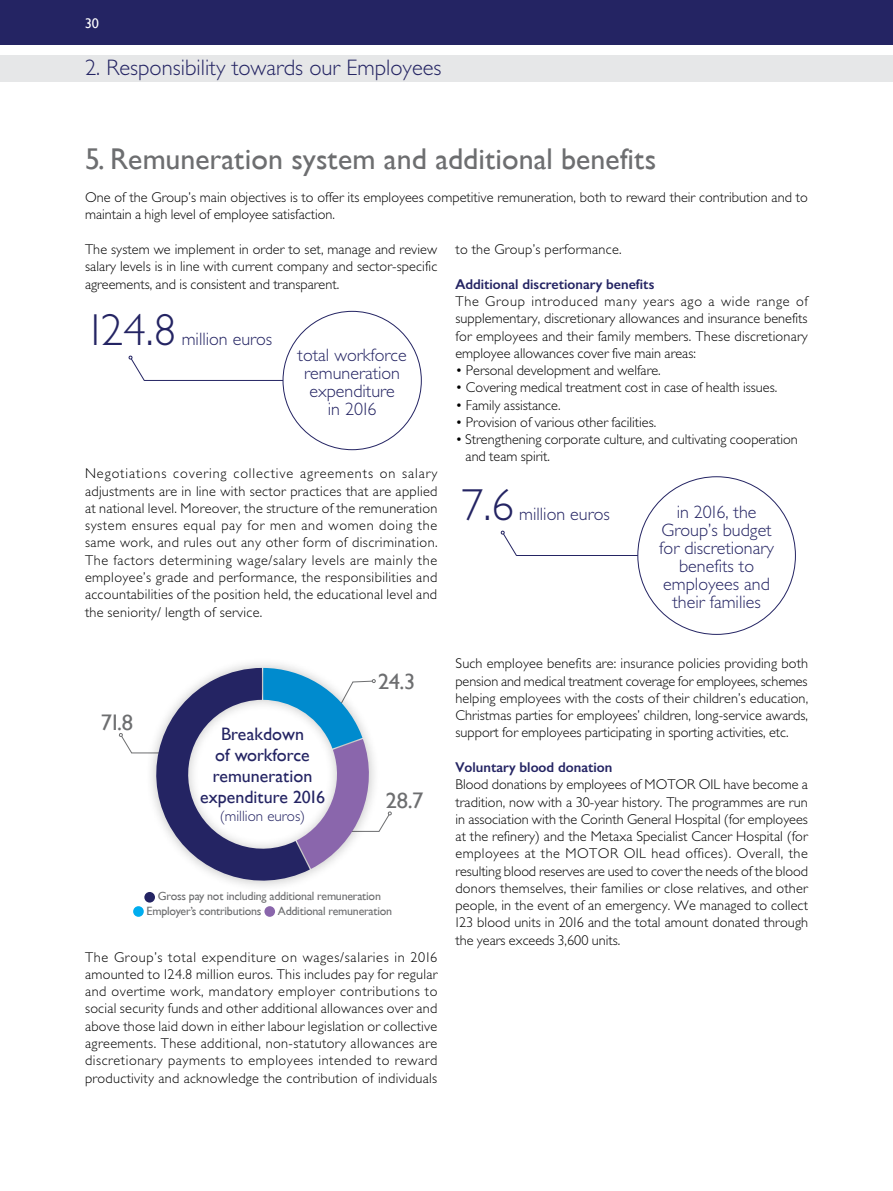
<style>
.page{position:relative;width:893px;height:1191px;background:#fff}
.page>*{position:absolute;margin:0;border:0;box-sizing:border-box;transform-origin:0 0}
.t1{font:300 45px "Gill Sans Hel";color:#242463}
.t2{font:30px "Gill Sans Hel";color:#6d6e70}
.t3{font:300 22.5px "Gill Sans Hel";color:#242463}
.t4{font:22.5px "Gill Sans Hel";color:#6d6e70}
.t5{font:300 18px/18px "Gill Sans Hel";color:#242463;text-align:center}
.t6{font:18px/21px "Gill Sans Hel";color:#242463;text-align:center}
.t7{font:300 15px "Gill Sans Hel";color:#242463}
.t8{font:300 14.25px/17.2px "Gill Sans Hel";color:#000;text-align:justify}
.t9{font:14.25px "Gill Sans Hel Demi";color:#242463}
.t10{font:300 14.25px "Gill Sans Hel";letter-spacing:.02em;color:#000}
.t11{font:14.25px "Gill Sans Hel";color:#fff}
.t12{font:12px/15px "Gill Sans Hel";letter-spacing:-.02em;color:#6d6e70}
</style>
<div class="page">
<div style="left:0;top:55px;width:893px;height:27px;background:#e6e7e8"></div>
<div style="left:0;top:0;width:893px;height:45px;background:#242463"></div>
<hr style="left:516px;top:555px;width:155px;height:1px;background:#242463">
<svg style="left:501px;top:530px;width:16px;height:26px"></svg>
<div style="left:638px;top:477px;width:157px;height:157px;background:#fff;border-radius:50%"></div>
<hr style="left:131px;top:752px;width:32px;height:1px;background:#6d6e70">
<svg style="left:119px;top:733px;width:14px;height:21px"></svg>
<div style="left:144px;top:892px;width:11px;height:10px;background:#242463;border-radius:50%"></div>
<div style="left:133px;top:906px;width:11px;height:10px;background:#00adef;border-radius:50%"></div>
<div style="left:264px;top:906px;width:11px;height:10px;background:#8a66ac;border-radius:50%"></div>
<hr style="left:144px;top:380px;width:155px;height:1px;background:#242463">
<svg style="left:128px;top:355px;width:17px;height:26px"></svg>
<div style="left:283px;top:311px;width:138px;height:139px;background:#fff;border-radius:50%"></div>
<div style="left:145px;top:656px;width:236px;height:236px;background:#000;opacity:.25"></div>
<svg style="left:141px;top:668px;width:251px;height:227px"></svg>
<p class="t11" style="left:85px;top:15px;width:15px">30</p>
<h3 class="t3" style="left:85px;top:56px;width:358px">2. Responsibility towards our Employees</h3>
<h2 class="t2" style="left:85px;top:143px;width:573px">5. Remuneration system and additional benefits</h2>
<p class="t8" style="left:85px;top:189px;width:724px">One of the Group’s main objectives is to offer its employees competitive remuneration, both to reward their contribution and to maintain a high level of employee satisfaction.</p>
<p class="t8" style="left:85px;top:241px;width:354px">The system we implement in order to set, manage and review salary levels is in line with current company and sector-specific agreements, and is consistent and transparent.</p>
<h1 class="t1" style="left:90px;top:307px;width:88px">124.8</h1>
<p class="t5" style="left:182px;top:330px;width:92px">million euros</p>
<p class="t5" style="left:298px;top:346px;width:111px">total workforce remuneration expenditure<br>in 2016</p>
<p class="t8" style="left:85px;top:465px;width:354px">N egotiations covering collective agreements on salary adjustments are in line with sector practices that are applied at national level. Moreover, the structure of the remuneration system ensures equal pay for men and women doing the same work, and rules out any other form of discrimination.<br>The factors determining wage/salary levels are mainly the employee’s grade and performance, the responsibilities and accountabilities of the position held, the educational level and the seniority/ length of service.</p>
<h3 class="t4" style="left:102px;top:710px;width:33px">71.8</h3>
<p class="t6" style="left:200px;top:723px;width:127px">Breakdown<br>of workforce remuneration expenditure 2016</p>
<p class="t7" style="left:220px;top:808px;width:87px">(million euros)</p>
<h3 class="t4" style="left:378px;top:669px;width:39px">24.3</h3>
<h3 class="t4" style="left:386px;top:788px;width:39px">28.7</h3>
<p class="t12" style="left:147px;top:889px;width:236px;text-indent:11px">Gross pay not including additional remuneration<br>Employer’s contributions</p>
<p class="t12" style="left:278px;top:904px;width:116px">Additional remuneration</p>
<p class="t8" style="left:85px;top:948px;width:355px">The Group’s total expenditure on wages/salaries in 2016 amounted to 124.8 million euros. This includes pay for regular and overtime work, mandatory employer contributions to social security funds and other additional allowances over and above those laid down in either labour legislation or collective agreements. These additional, non-statutory allowances are discretionary payments to employees intended to reward productivity and acknowledge the contribution of individuals</p>
<p class="t10" style="left:455px;top:242px;width:168px">to the Group’s performance.</p>
<p class="t9" style="left:455px;top:277px;width:200px">Additional discretionary benefits</p>
<p class="t8" style="left:455px;top:293px;width:354px">The Group introduced many years ago a wide range of supplementary, discretionary allowances and insurance benefits for employees and their family members. These discretionary employee allowances cover five main areas:</p>
<p class="t8" style="left:455px;top:362px;width:207px">• Personal development and welfare.</p>
<p class="t8" style="left:455px;top:379px;width:323px">• Covering medical treatment cost in case of health issues.</p>
<p class="t8" style="left:455px;top:396px;width:107px">• Family assistance.</p>
<p class="t8" style="left:455px;top:414px;width:202px">• Provision of various other facilities.</p>
<p class="t8" style="left:466px;top:431px;width:334px;text-indent:-10px">• Strengthening corporate culture, and cultivating cooperation and team spirit.</p>
<h1 class="t1" style="left:462px;top:482px;width:54px">7.6</h1>
<p class="t5" style="left:519px;top:505px;width:92px">million euros</p>
<p class="t5" style="left:659px;top:503px;width:116px">in 2016, the<br>Group’s budget for discretionary benefits to employees and their families</p>
<p class="t8" style="left:455px;top:655px;width:354px">Such employee benefits are: insurance policies providing both pension and medical treatment coverage for employees, schemes helping employees with the costs of their children’s education, Christmas parties for employees’ children, long-service awards, support for employees participating in sporting activities, etc.</p>
<p class="t9" style="left:455px;top:760px;width:158px">Voluntary blood donation</p>
<p class="t8" style="left:455px;top:776px;width:252px">Blood donations by employees of MOTOR OIL</p>
<p class="t8" style="left:455px;top:776px;width:354px;text-indent:268px">have become a tradition, now with a 30-year history. The programmes are run in association with the Corinth General Hospital (for employees at the refinery) and the Metaxa Specialist Cancer Hospital (for employees at the MOTOR OIL</p>
<p class="t8" style="left:455px;top:845px;width:354px;text-indent:196px">head offices). Overall, the resulting blood reserves are used to cover the needs of the blood donors themselves, their families or close relatives, and other people, in the event of an emergency. We managed to collect 123 blood units in 2016 and the total amount donated through the years exceeds 3,600 units.</p>
</div>
